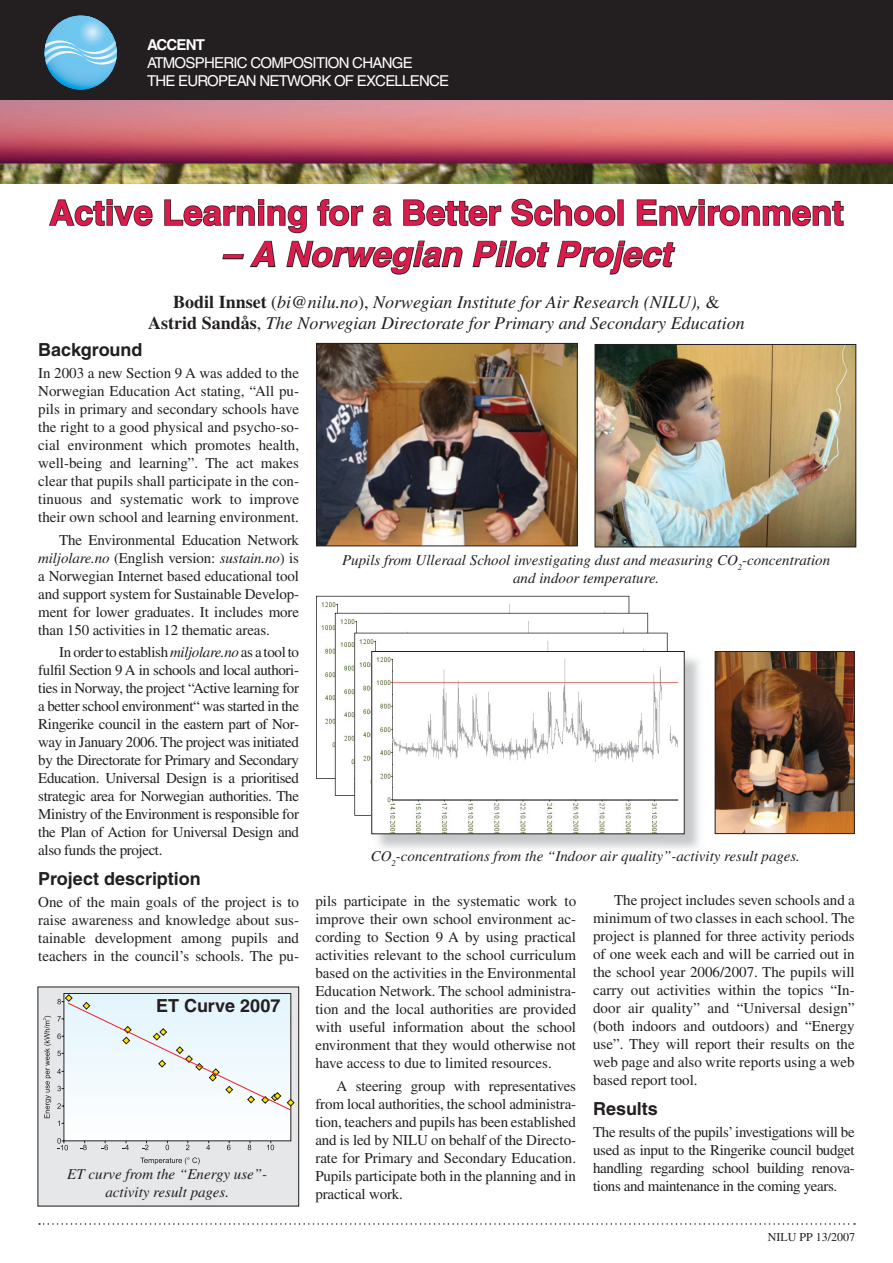
<style>
.page{position:relative;width:893px;height:1263px;background:#fff}
.page>*{position:absolute;margin:0;border:0;box-sizing:border-box;transform-origin:0 0}
.t1{font:700 34.5px "Helvetica";color:#dc1a4b}
.t2{font:italic 700 34.5px "Helvetica";color:#dc1a4b}
.t3{font:italic 18px/21.6px "Times";color:#231f20;text-align:center}
.t4{font:700 18px "Helvetica";color:#231f20}
.t5{font:15px/18px "Times";letter-spacing:-.01em;color:#231f20;text-align:justify}
.t6{font:italic 15px/18px "Times";color:#231f20;text-align:center}
.t7{font:15px/18px "Helvetica";letter-spacing:-.05em;color:#fff}
.t8{font:700 15px "Helvetica";letter-spacing:-.05em;color:#fff}
.t9{font:12px "Times";color:#231f20}
.s1{font-weight:700;font-style:normal}
.s2{font-style:normal}
.s3{font-style:italic}
</style>
<div class="page">
<div style="left:38px;top:987px;width:261px;height:219px;background:#e6e7e9"></div>
<img style="left:0;top:100px;width:893px;height:84px">
<div style="left:0;top:0;width:893px;height:100px;background:#231f20"></div>
<svg style="left:45px;top:16px;width:72px;height:73px"></svg>
<svg style="left:45px;top:16px;width:72px;height:50px;background:#77b3d1"></svg>
<svg style="left:49px;top:199px;width:104px;height:28px"></svg>
<svg style="left:164px;top:198px;width:680px;height:77px"></svg>
<svg style="left:39px;top:1223px;width:816px;height:2px"></svg>
<img style="left:318px;top:345px;width:258px;height:199px">
<div style="left:316px;top:343px;width:262px;height:203px;border:1px solid #231f20"></div>
<img style="left:597px;top:346px;width:257px;height:199px">
<div style="left:595px;top:344px;width:261px;height:203px;border:1px solid #231f20"></div>
<svg style="left:316px;top:596px;width:313px;height:183px"></svg>
<svg style="left:335px;top:613px;width:313px;height:183px"></svg>
<svg style="left:354px;top:633px;width:314px;height:183px"></svg>
<img style="left:373px;top:653px;width:308px;height:179px">
<div style="left:371px;top:651px;width:314px;height:183px;border:1px solid #231f20"></div>
<img style="left:717px;top:653px;width:136px;height:179px">
<div style="left:715px;top:651px;width:140px;height:183px;border:1px solid #231f20"></div>
<svg style="left:140px;top:1157px;width:60px;height:7px"></svg>
<svg style="left:43px;top:1016px;width:8px;height:102px"></svg>
<svg style="left:57px;top:993px;width:238px;height:157px;background:#e8eef1"></svg>
<p class="t8" style="left:147px;top:35px;width:60px">ACCENT</p>
<p class="t7" style="left:147px;top:54px;width:304px">ATMOSPHERIC COMPOSITION CHANGE<br>THE EUROPEAN NETWORK OF EXCELLENCE</p>
<h1 class="t1" style="left:49px;top:192px;width:796px">Active Learning for a Better School Environment</h1>
<h1 class="t2" style="left:222px;top:233px;width:451px">– A Norwegian Pilot Project</h1>
<p class="t3" style="left:148px;top:291px;width:598px"><span class="s1">Bodil Innset</span> <span class="s2">(</span>bi@nilu.no<span class="s2">),</span> Norwegian Institute for Air Research (NILU), <span class="s2">&amp;<br></span><span class="s1">Astrid Sandås</span><span class="s2">,</span> The Norwegian Directorate for Primary and Secondary Education</p>
<p class="t4" style="left:38px;top:339px;width:106px">Background</p>
<p class="t5" style="left:38px;top:364px;width:262px">In 2003 a new Section 9 A was added to the Norwegian Education Act stating, “All pu&shy;pils in primary and secondary schools have the right to a good physical and psycho-so&shy;cial environment which promotes health, well-being and learning”. The act makes clear that pupils shall participate in the con&shy;tinuous and systematic work to improve their own school and learning environment.</p>
<p class="t5" style="left:38px;top:531px;width:262px;text-indent:21px">The Environmental Education Network <span class="s3">miljolare.no</span> (English version: <span class="s3">sustain.no</span>) is a Norwegian Internet based educational tool and support system for Sustainable Develop&shy;ment for lower graduates. It includes more than 150 activities in 12 thematic areas.</p>
<p class="t5" style="left:38px;top:643px;width:262px;text-indent:21px">In order to establish <span class="s3">miljolare.no</span> as a tool to fulfil Section 9 A in schools and local authori&shy;ties in Norway, the project “Active learning for a better school environment“ was started in the Ringerike council in the eastern part of Nor&shy;way in January 2006. The project was initiated by the Directorate for Primary and Secondary Education. Universal Design is a prioritised strategic area for Norwegian authorities. The Ministry of the Environment is responsible for the Plan of Action for Universal Design and also funds the project.</p>
<p class="t4" style="left:38px;top:868px;width:164px">Project description</p>
<p class="t5" style="left:38px;top:893px;width:262px">One of the main goals of the project is to raise awareness and knowledge about sus&shy;tainable development among pupils and teachers in the council’s schools. The pu-</p>
<p class="t5" style="left:315px;top:892px;width:262px">pils participate in the systematic work to improve their own school environment ac&shy;cording to Section 9 A by using practical activities relevant to the school curriculum based on the activities in the Environmental Education Network. The school administra&shy;tion and the local authorities are provided with useful information about the school environment that they would otherwise not have access to due to limited resources.</p>
<p class="t5" style="left:315px;top:1076px;width:262px;text-indent:21px">A steering group with representatives from local authorities, the school administra&shy;tion, teachers and pupils has been established and is led by NILU on behalf of the Directo&shy;rate for Primary and Secondary Education.<br>Pupils participate both in the planning and in practical work.</p>
<p class="t6" style="left:342px;top:551px;width:490px">Pupils from Ulleraal School investigating dust and measuring CO<sub>2</sub>-concentration and indoor temperature.</p>
<p class="t6" style="left:371px;top:847px;width:431px">CO<sub>2</sub>-concentrations from the “Indoor air quality”-activity result pages.</p>
<p class="t5" style="left:593px;top:891px;width:263px;text-indent:21px">The project includes seven schools and a minimum of two classes in each school. The project is planned for three activity periods of one week each and will be carried out in the school year 2006/2007. The pupils will carry out activities within the topics “In&shy;door air quality” and “Universal design” (both indoors and outdoors) and “Energy use”. They will report their results on the web page and also write reports using a web based report tool.</p>
<p class="t4" style="left:593px;top:1098px;width:66px">Results</p>
<p class="t5" style="left:593px;top:1123px;width:263px">The results of the pupils’ investigations will be used as input to the Ringerike council budget handling regarding school building renova&shy;tions and maintenance in the coming years.</p>
<p class="t9" style="left:768px;top:1230px;width:89px">NILU PP 13/2007</p>
<p class="t4" style="left:156px;top:995px;width:126px">ET Curve 2007</p>
<p class="t6" style="left:67px;top:1165px;width:201px">ET curve from the “Energy use”- activity result pages.</p>
</div>
